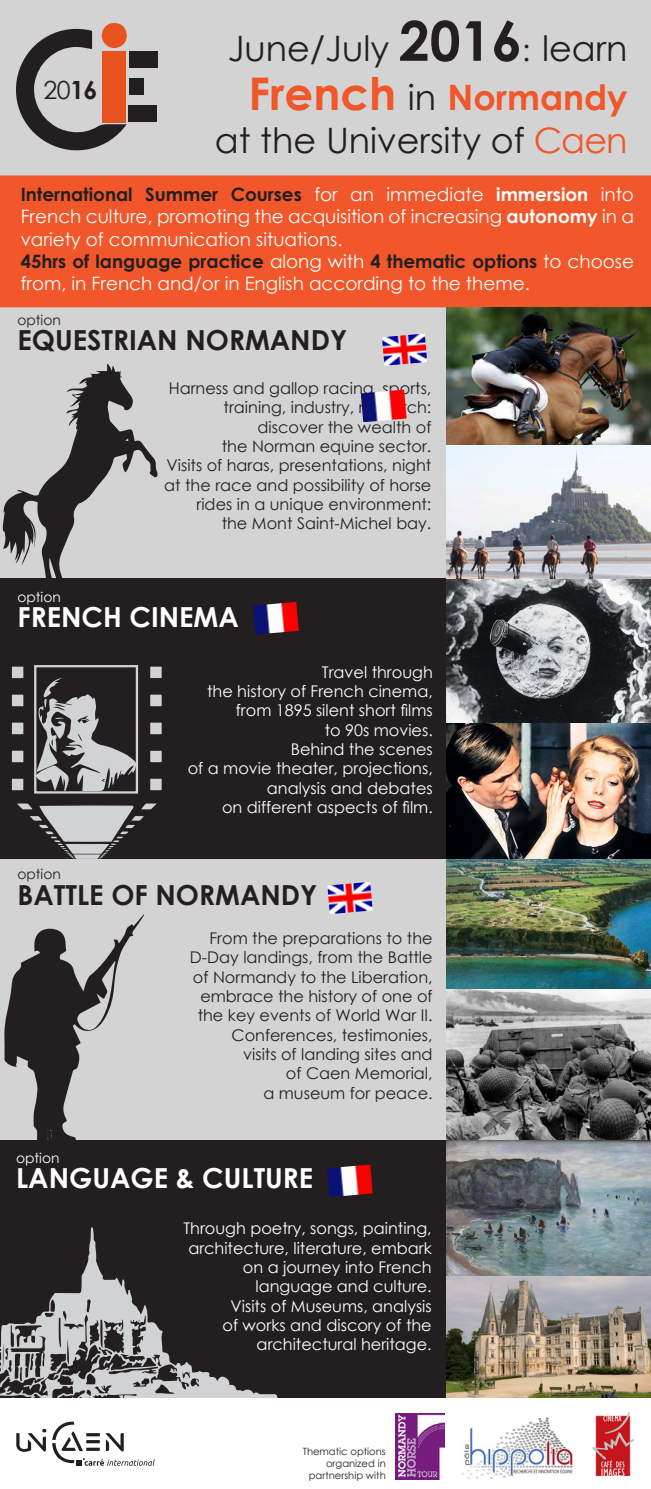
<style>
.page{position:relative;width:651px;height:1489px;background:#fff}
.page>*{position:absolute;margin:0;border:0;box-sizing:border-box;transform-origin:0 0}
.t1{font:35px/49.8px "Century Gothic";color:#231f20;text-align:center}
.t2{font:700 27.5px "Century Gothic";color:#231f20}
.t3{font:700 27.5px "Century Gothic";color:#fff}
.t4{font:25px "Century Gothic";color:#231f20}
.t5{font:18.5px/22px "Century Gothic";color:#fff;text-align:justify}
.t6{font:16px/19.2px "Century Gothic";color:#231f20;text-align:right}
.t7{font:16px/19.2px "Century Gothic";color:#fff;text-align:right}
.t8{font:13.75px "Century Gothic";color:#231f20}
.t9{font:13.75px "Century Gothic";color:#fff}
.t10{font:10px "Century Gothic";color:#231f20}
.s1{font-weight:700}
.s2{font-weight:700;font-size:55px}
.s3{font-size:30px}
.s4{font-weight:700;font-size:45px;color:#f1572a}
.s5{font-weight:700;color:#f1572a}
.s6{color:#f1572a}
.s7{font-weight:700;color:#231f20}
</style>
<div class="page">
<div style="left:0;top:0;width:651px;height:1488px;background:#d3d3d3"></div>
<div style="left:0;top:175px;width:651px;height:132px;background:#f1572a"></div>
<div style="left:0;top:1140px;width:651px;height:280px;background:#231f20"></div>
<svg style="left:3px;top:363px;width:154px;height:215px"></svg>
<svg style="left:4px;top:914px;width:140px;height:226px"></svg>
<img style="left:446px;top:858px;width:205px;height:131px">
<img style="left:446px;top:989px;width:205px;height:286px">
<img style="left:446px;top:1275px;width:205px;height:122px">
<svg style="left:0;top:578px;width:651px;height:280px;background:#332d2c"></svg>
<img style="left:446px;top:307px;width:205px;height:418px">
<img style="left:327px;top:882px;width:45px;height:32px">
<img style="left:253px;top:602px;width:46px;height:32px">
<img style="left:327px;top:1164px;width:46px;height:33px">
<svg style="left:150px;top:694px;width:12px;height:12px"></svg>
<svg style="left:150px;top:722px;width:12px;height:12px"></svg>
<svg style="left:150px;top:778px;width:12px;height:12px"></svg>
<svg style="left:12px;top:722px;width:11px;height:12px"></svg>
<svg style="left:12px;top:694px;width:11px;height:12px"></svg>
<svg style="left:12px;top:778px;width:11px;height:12px"></svg>
<svg style="left:150px;top:666px;width:12px;height:12px"></svg>
<svg style="left:12px;top:666px;width:11px;height:12px"></svg>
<svg style="left:12px;top:750px;width:11px;height:12px"></svg>
<svg style="left:150px;top:750px;width:12px;height:12px"></svg>
<svg style="left:17px;top:803px;width:140px;height:56px"></svg>
<div style="left:35px;top:666px;width:102px;height:126px;background:#231f20"></div>
<div style="left:34px;top:665px;width:104px;height:128px;border:2px solid #d1d2d4"></div>
<svg style="left:36px;top:678px;width:101px;height:113px"></svg>
<svg style="left:0;top:1227px;width:278px;height:170px"></svg>
<img style="left:361px;top:389px;width:45px;height:33px">
<img style="left:382px;top:333px;width:45px;height:33px">
<svg style="left:16px;top:23px;width:111px;height:128px"></svg>
<div style="left:102px;top:51px;width:24px;height:71px;background:#e8521f"></div>
<div style="left:102px;top:23px;width:25px;height:25px;background:#e8521f;border-radius:50%"></div>
<div style="left:129px;top:51px;width:28px;height:17px;background:#231f20"></div>
<div style="left:129px;top:105px;width:28px;height:17px;background:#231f20"></div>
<div style="left:129px;top:78px;width:14px;height:17px;background:#231f20"></div>
<div style="left:0;top:1397px;width:651px;height:91px;background:#fff"></div>
<svg style="left:16px;top:1396px;width:139px;height:69px"></svg>
<img style="left:461px;top:1417px;width:112px;height:61px">
<img style="left:592px;top:1412px;width:41px;height:62px">
<img style="left:395px;top:1413px;width:49px;height:65px">
<p class="t4" style="left:44px;top:72px;width:55px">20<span class="s1">16</span></p>
<p class="t1" style="left:228px;top:23px;width:401px">June/July <span class="s2">2016</span><span class="s3">:</span> learn<br><span class="s4">French</span> in <span class="s5">Normandy</span></p>
<p class="t1" style="left:215px;top:114px;width:414px">at the University of <span class="s6">Caen</span></p>
<p class="t5" style="left:21px;top:183px;width:614px"><span class="s7">International Summer Courses</span> for an immediate <span class="s1">immersion</span> into French culture, promoting the acquisition of increasing <span class="s1">autonomy</span> in a variety of communication situations.</p>
<p class="t5" style="left:21px;top:250px;width:614px"><span class="s7">45hrs of language practice</span> along with <span class="s7">4 thematic options</span> to choose from, in French and/or in English according to the theme.</p>
<p class="t8" style="left:17px;top:310px;width:45px">option</p>
<p class="t2" style="left:17px;top:319px;width:331px">EQUESTRIAN NORMANDY</p>
<p class="t6" style="left:169px;top:378px;width:264px">Harness and gallop racing, sports, training, industry, research:</p>
<p class="t6" style="left:257px;top:417px;width:175px">discover the wealth of</p>
<p class="t6" style="left:222px;top:436px;width:211px">the Norman equine sector.</p>
<p class="t6" style="left:164px;top:455px;width:269px">Visits of haras, presentations, night at the race and possibility of horse rides in a unique environment:</p>
<p class="t6" style="left:222px;top:513px;width:211px">the Mont Saint-Michel bay.</p>
<p class="t9" style="left:17px;top:587px;width:45px">option</p>
<p class="t3" style="left:17px;top:596px;width:223px">FRENCH CINEMA</p>
<p class="t7" style="left:322px;top:662px;width:112px">Travel through</p>
<p class="t7" style="left:207px;top:681px;width:227px">the history of French cinema,</p>
<p class="t7" style="left:236px;top:700px;width:198px">from 1895 silent short films</p>
<p class="t7" style="left:325px;top:720px;width:109px">to 90s movies.</p>
<p class="t7" style="left:291px;top:739px;width:143px">Behind the scenes</p>
<p class="t7" style="left:188px;top:758px;width:246px">of a movie theater, projections,</p>
<p class="t7" style="left:267px;top:778px;width:167px">analysis and debates</p>
<p class="t7" style="left:222px;top:797px;width:212px">on different aspects of film.</p>
<p class="t8" style="left:17px;top:864px;width:45px">option</p>
<p class="t2" style="left:17px;top:873px;width:301px">BATTLE OF NORMANDY</p>
<p class="t6" style="left:190px;top:928px;width:244px">From the preparations to the<br>D-Day landings, from the Battle of Normandy to the Liberation, embrace the history of one of the key events of World War II.</p>
<p class="t6" style="left:231px;top:1024px;width:202px">Conferences, testimonies,</p>
<p class="t6" style="left:243px;top:1044px;width:191px">visits of landing sites and</p>
<p class="t6" style="left:286px;top:1063px;width:148px">of Caen Memorial,</p>
<p class="t6" style="left:263px;top:1082px;width:171px">a museum for peace.</p>
<p class="t9" style="left:16px;top:1147px;width:45px">option</p>
<p class="t3" style="left:16px;top:1156px;width:298px">LANGUAGE &amp; CULTURE</p>
<p class="t7" style="left:183px;top:1218px;width:250px">Through poetry, songs, painting, architecture, literature, embark on a journey into French language and culture.</p>
<p class="t7" style="left:222px;top:1295px;width:211px">Visits of Museums, analysis of works and discory of the architectural heritage.</p>
<p class="t10" style="left:303px;top:1443px;width:84px">Thematic options</p>
<p class="t10" style="left:326px;top:1455px;width:61px">organized in</p>
<p class="t10" style="left:308px;top:1467px;width:79px">partnership with</p>
</div>
